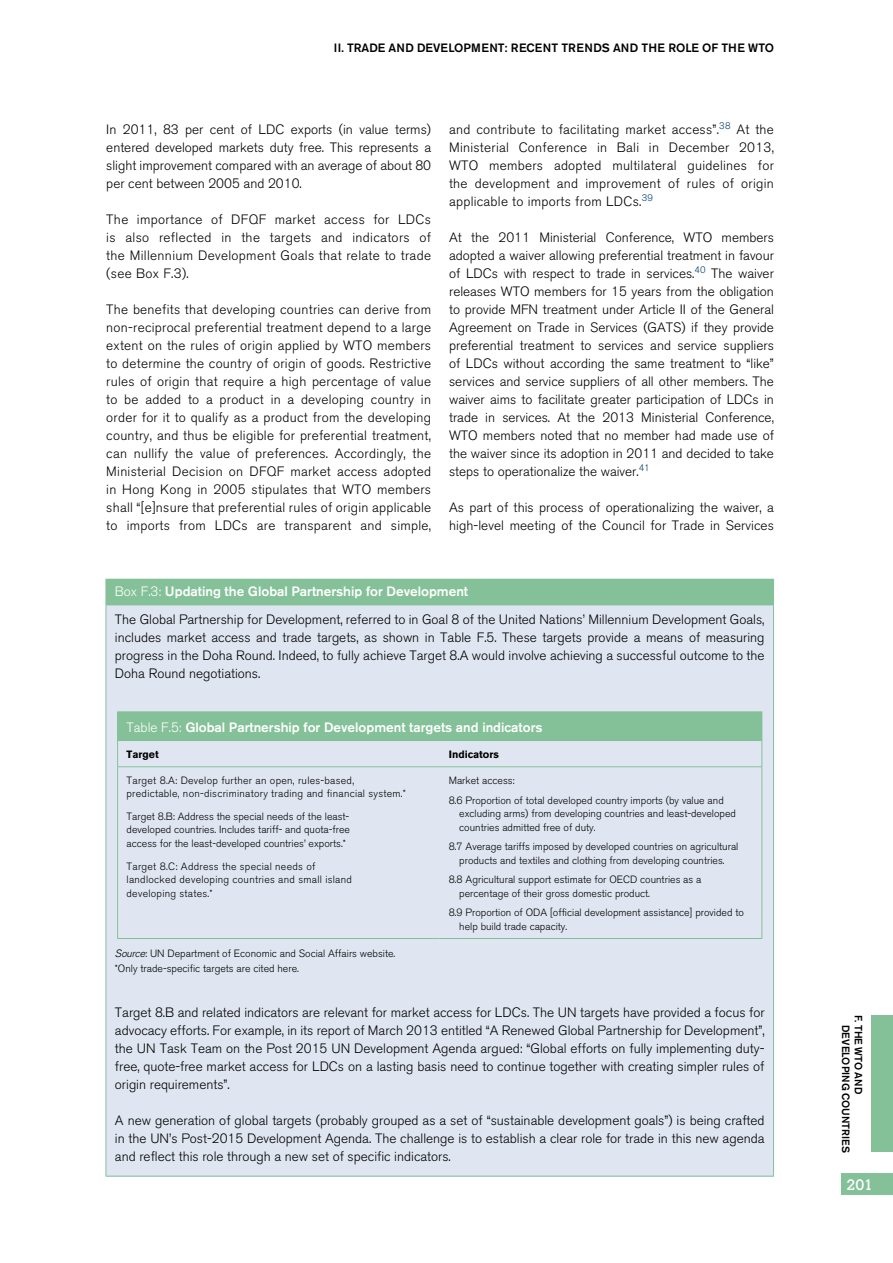
<style>
.page{position:relative;width:893px;height:1263px;background:#fff}
.page>*{position:absolute;margin:0;border:0;box-sizing:border-box;transform-origin:0 0}
.t1{font:15px "Calvert MT Std";color:#fff}
.t2{font:300 13.5px/18px "Akzidenz Grotesk BE";color:#000;text-align:justify}
.t3{font:500 13.5px "Akzidenz Grotesk BE";color:#fff}
.t4{font:500 12px "Akzidenz Grotesk BE";color:#000}
.t5{font:300 10.5px/13.5px "Akzidenz Grotesk BE";color:#000}
.t6{font:300 10.5px/13.5px "Akzidenz Grotesk BE";letter-spacing:.025em;color:#000}
.t7{font:500 10.5px/12.8px "Akzidenz Grotesk BE";color:#000}
.t8{font:700 10.5px "Akzidenz Grotesk BE";color:#000}
.s1{color:#fff}
.s2{font-weight:500;color:#fff}
.s3{font-weight:300}
.s4{font-family:"Akzidenz Grotesk";font-style:italic}
</style>
<div class="page">
<div style="left:872px;top:1015px;width:21px;height:137px;background:#84c198"></div>
<div style="left:842px;top:1174px;width:51px;height:21px;background:#84c198"></div>
<div style="left:106px;top:579px;width:667px;height:26px;background:#84c198"></div>
<div style="left:106px;top:605px;width:667px;height:571px;background:#e0e6f1"></div>
<hr style="left:106px;top:579px;width:668px;height:1px;background:#84c198">
<svg style="left:773px;top:580px;width:1px;height:24px"></svg>
<hr style="left:106px;top:604px;width:668px;height:1px;background:#84c198">
<hr style="left:106px;top:605px;width:1px;height:571px;background:#84c198">
<hr style="left:773px;top:605px;width:1px;height:571px;background:#84c198">
<hr style="left:106px;top:1176px;width:668px;height:1px;background:#84c198">
<div style="left:118px;top:712px;width:644px;height:28px;background:#84c198"></div>
<svg style="left:117px;top:712px;width:1px;height:54px"></svg>
<hr style="left:117px;top:767px;width:1px;height:171px;background:#84c198">
<hr style="left:117px;top:711px;width:323px;height:1px;background:#84c198">
<hr style="left:440px;top:711px;width:322px;height:1px;background:#84c198">
<hr style="left:117px;top:740px;width:323px;height:1px;background:#84c198">
<hr style="left:440px;top:740px;width:322px;height:1px;background:#84c198">
<svg style="left:761px;top:741px;width:1px;height:25px"></svg>
<hr style="left:117px;top:766px;width:323px;height:1px;background:#84c198">
<hr style="left:440px;top:766px;width:322px;height:1px;background:#84c198">
<hr style="left:761px;top:767px;width:1px;height:171px;background:#84c198">
<hr style="left:117px;top:938px;width:323px;height:1px;background:#84c198">
<hr style="left:440px;top:938px;width:322px;height:1px;background:#84c198">
<p class="t4" style="left:334px;top:40px;width:29px">II. TRADE</p>
<p class="t4" style="left:389px;top:40px;width:10px">AND</p>
<p class="t4" style="left:417px;top:40px;width:9px">DEVEL</p>
<p class="t4" style="left:454px;top:40px;width:66px">OPMENT: RECEN</p>
<p class="t4" style="left:551px;top:40px;width:26px">T TRENDS</p>
<p class="t4" style="left:613px;top:40px;width:10px">AND</p>
<p class="t4" style="left:642px;top:40px;width:134px">THE ROLE OF THE WTO</p>
<p class="t2" style="left:106px;top:120px;width:326px">In 2011, 83 per cent of LDC exports (in value terms) entered developed markets duty free. This represents a slight improvement compared with an average of about 80 per cent between 2005 and 2010.</p>
<p class="t2" style="left:106px;top:210px;width:326px">The importance of DFQF market access for LDCs is also reflected in the targets and indicators of the Millennium Development Goals that relate to trade (see Box F.3).</p>
<p class="t2" style="left:106px;top:300px;width:326px">The benefits that developing countries can derive from non-reciprocal preferential treatment depend to a large extent on the rules of origin applied by WTO members to determine the country of origin of goods. Restrictive rules of origin that require a high percentage of value to be added to a product in a developing country in order for it to qualify as a product from the developing country, and thus be eligible for preferential treatment, can nullify the value of preferences. Accordingly, the Ministerial Decision on DFQF market access adopted in Hong Kong in 2005 stipulates that WTO members shall “[e]nsure that preferential rules of origin applicable to imports from LDCs are transparent and simple,</p>
<p class="t2" style="left:449px;top:120px;width:326px">and contribute to facilitating market access”.<sup>38</sup> At the Ministerial Conference in Bali in December 2013, WTO members adopted multilateral guidelines for the development and improvement of rules of origin applicable to imports from LDCs.<sup>39</sup></p>
<p class="t2" style="left:449px;top:228px;width:326px">At the 2011 Ministerial Conference, WTO members adopted a waiver allowing preferential treatment in favour of LDCs with respect to trade in services.<sup>40</sup> The waiver releases WTO members for 15 years from the obligation to provide MFN treatment under Article II of the General Agreement on Trade in Services (GATS) if they provide preferential treatment to services and service suppliers of LDCs without according the same treatment to “like” services and service suppliers of all other members. The waiver aims to facilitate greater participation of LDCs in trade in services. At the 2013 Ministerial Conference, WTO members noted that no member had made use of the waiver since its adoption in 2011 and decided to take steps to operationalize the waiver.<sup>41</sup></p>
<p class="t2" style="left:449px;top:498px;width:326px">As part of this process of operationalizing the waiver, a high-level meeting of the Council for Trade in Services</p>
<p class="t2" style="left:115px;top:577px;width:651px;line-height:28.5px"><span class="s1">Box F.3:</span> <span class="s2">Updating the Global Partnership for Development<br></span>The Global Partnership for Development, referred to in Goal 8 of the United Nations’ Millennium Development Goals,</p>
<p class="t2" style="left:115px;top:629px;width:651px">includes market access and trade targets, as shown in Table F.5. These targets provide a means of measuring progress in the Doha Round. Indeed, to fully achieve Target 8.A would involve achieving a successful outcome to the Doha Round negotiations.</p>
<p class="t3" style="left:127px;top:718px;width:417px"><span class="s3">Table F.5:</span> Global Partnership for Development targets and indicators</p>
<p class="t8" style="left:127px;top:748px;width:34px">Target</p>
<p class="t8" style="left:449px;top:748px;width:52px">Indicators</p>
<p class="t6" style="left:127px;top:774px;width:281px">Target 8.A: Develop further an open, rules-based, predictable, non-discriminatory trading and financial system.*</p>
<p class="t5" style="left:127px;top:810px;width:225px;text-align:justify">Target 8.B: Address the special needs of the least&shy;developed countries. Includes tariff- and quota-free access for the least-developed countries’ exports.*</p>
<p class="t6" style="left:127px;top:859px;width:227px">Target 8.C: Address the special needs of landlocked developing countries and small island developing states.*</p>
<p class="t5" style="left:449px;top:771px;width:277px;line-height:19.5px">Market access:<br>8.6 Proportion of total developed country imports (by value and</p>
<p class="t5" style="left:459px;top:807px;width:278px">excluding arms) from developing countries and least-developed countries admitted free of duty.</p>
<p class="t5" style="left:449px;top:840px;width:291px;text-align:center">8.7 Average tariffs imposed by developed countries on agricultural products and textiles and clothing from developing countries.</p>
<p class="t5" style="left:459px;top:873px;width:244px;text-indent:-10px">8.8 Agricultural support estimate for OECD countries as a percentage of their gross domestic product.</p>
<p class="t5" style="left:459px;top:906px;width:286px;text-indent:-10px">8.9 Proportion of ODA [official development assistance] provided to help build trade capacity.</p>
<p class="t5" style="left:115px;top:946px;width:282px;line-height:15px"><span class="s4">Source</span>: UN Department of Economic and Social Affairs website. *Only trade-specific targets are cited here.</p>
<p class="t2" style="left:115px;top:1003px;width:651px">Target 8.B and related indicators are relevant for market access for LDCs. The UN targets have provided a focus for advocacy efforts. For example, in its report of March 2013 entitled “A Renewed Global Partnership for Development”, the UN Task Team on the Post 2015 UN Development Agenda argued: “Global efforts on fully implementing duty&shy;free, quote-free market access for LDCs on a lasting basis need to continue together with creating simpler rules of origin requirements”.</p>
<p class="t2" style="left:115px;top:1111px;width:651px">A new generation of global targets (probably grouped as a set of “sustainable development goals”) is being crafted in the UN’s Post-2015 Development Agenda. The challenge is to establish a clear role for trade in this new agenda and reflect this role through a new set of specific indicators.</p>
<p class="t7" style="left:865px;top:1025px;width:129px;text-indent:-10px;rotate:90deg">F. The WTO and developing countries</p>
<p class="t1" style="left:846px;top:1176px;width:28px">201</p>
</div>
